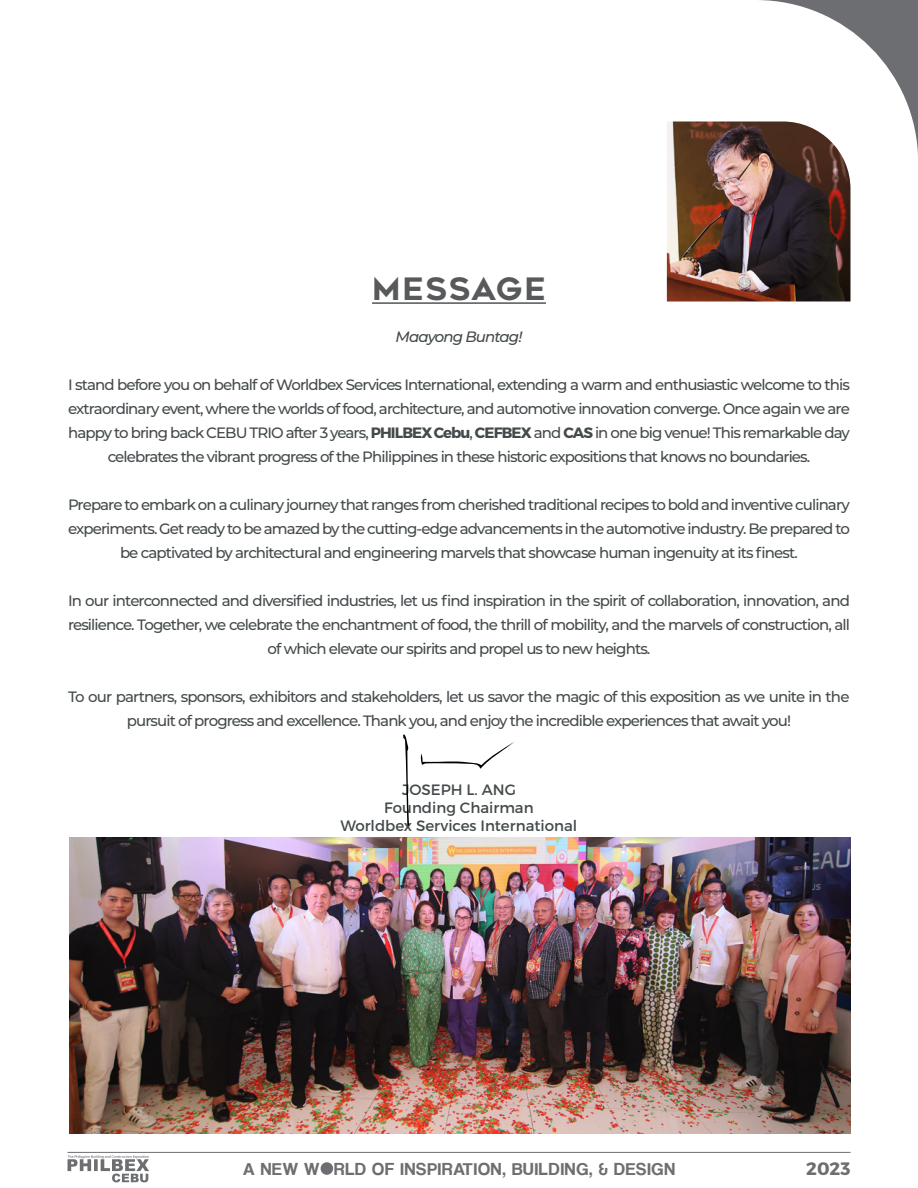
<style>
.page{position:relative;width:918px;height:1188px;background:#fff}
.page>*{position:absolute;margin:0;border:0;box-sizing:border-box;transform-origin:0 0}
.t1{font:30.9px "Renogare";letter-spacing:.05em;color:#58595b}
.t2{font:18px "Coolvetica Rg";letter-spacing:.05em;color:#6d6e71}
.t3{font:700 18px "Montserrat";color:#6d6e71}
.t4{font:500 15px/24px "Montserrat";letter-spacing:-.06em;color:#444a4c;text-align:center}
.t5{font:15px/18px "Montserrat";color:#444a4c;text-align:center}
.t6{font:italic 500 15px "Montserrat";letter-spacing:-.06em;color:#444a4c}
.s1{font-weight:700}
</style>
<div class="page">
<svg style="left:757px;top:0;width:161px;height:154px"></svg>
<hr style="left:372px;top:302px;width:174px;height:2px;background:#58595b">
<svg style="left:403px;top:734px;width:6px;height:92px"></svg>
<svg style="left:420px;top:742px;width:94px;height:27px"></svg>
<img style="left:667px;top:122px;width:183px;height:180px">
<img style="left:70px;top:837px;width:780px;height:297px">
<hr style="left:68px;top:1152px;width:782px;height:1px;background:#6d6e71">
<div style="left:321px;top:1162px;width:12px;height:13px;background:#6d6e71;border-radius:50%"></div>
<svg style="left:68px;top:1155px;width:81px;height:27px"></svg>
<h1 class="t1" style="left:372px;top:269px;width:175px">MESSAGE</h1>
<p class="t6" style="left:396px;top:326px;width:128px">Maayong Buntag!</p>
<p class="t4" style="left:68px;top:372px;width:784px">I stand before you on behalf of Worldbex Services International, extending a warm and enthusiastic welcome to this extraordinary event, where the worlds of food, architecture, and automotive innovation converge. Once again we are happy to bring back CEBU TRIO after 3 years, <span class="s1">PHILBEX Cebu</span>, <span class="s1">CEFBEX</span> and <span class="s1">CAS</span> in one big venue! This remarkable day celebrates the vibrant progress of the Philippines in these historic expositions that knows no boundaries.</p>
<p class="t4" style="left:68px;top:492px;width:784px">Prepare to embark on a culinary journey that ranges from cherished traditional recipes to bold and inventive culinary experiments. Get ready to be amazed by the cutting-edge advancements in the automotive industry. Be prepared to be captivated by architectural and engineering marvels that showcase human ingenuity at its finest.</p>
<p class="t4" style="left:68px;top:588px;width:784px">In our interconnected and diversified industries, let us find inspiration in the spirit of collaboration, innovation, and resilience. Together, we celebrate the enchantment of food, the thrill of mobility, and the marvels of construction, all of which elevate our spirits and propel us to new heights.</p>
<p class="t4" style="left:68px;top:684px;width:783px">To our partners, sponsors, exhibitors and stakeholders, let us savor the magic of this exposition as we unite in the pursuit of progress and excellence. Thank you, and enjoy the incredible experiences that await you!</p>
<p class="t5" style="left:341px;top:781px;width:238px">JOSEPH L. ANG<br>Founding Chairman<br>Worldbex Services International</p>
<p class="t2" style="left:243px;top:1158px;width:434px">A NEW W RLD OF INSPIRATION, BUILDING, &amp; DESIGN</p>
<p class="t3" style="left:806px;top:1157px;width:46px">2023</p>
</div>
